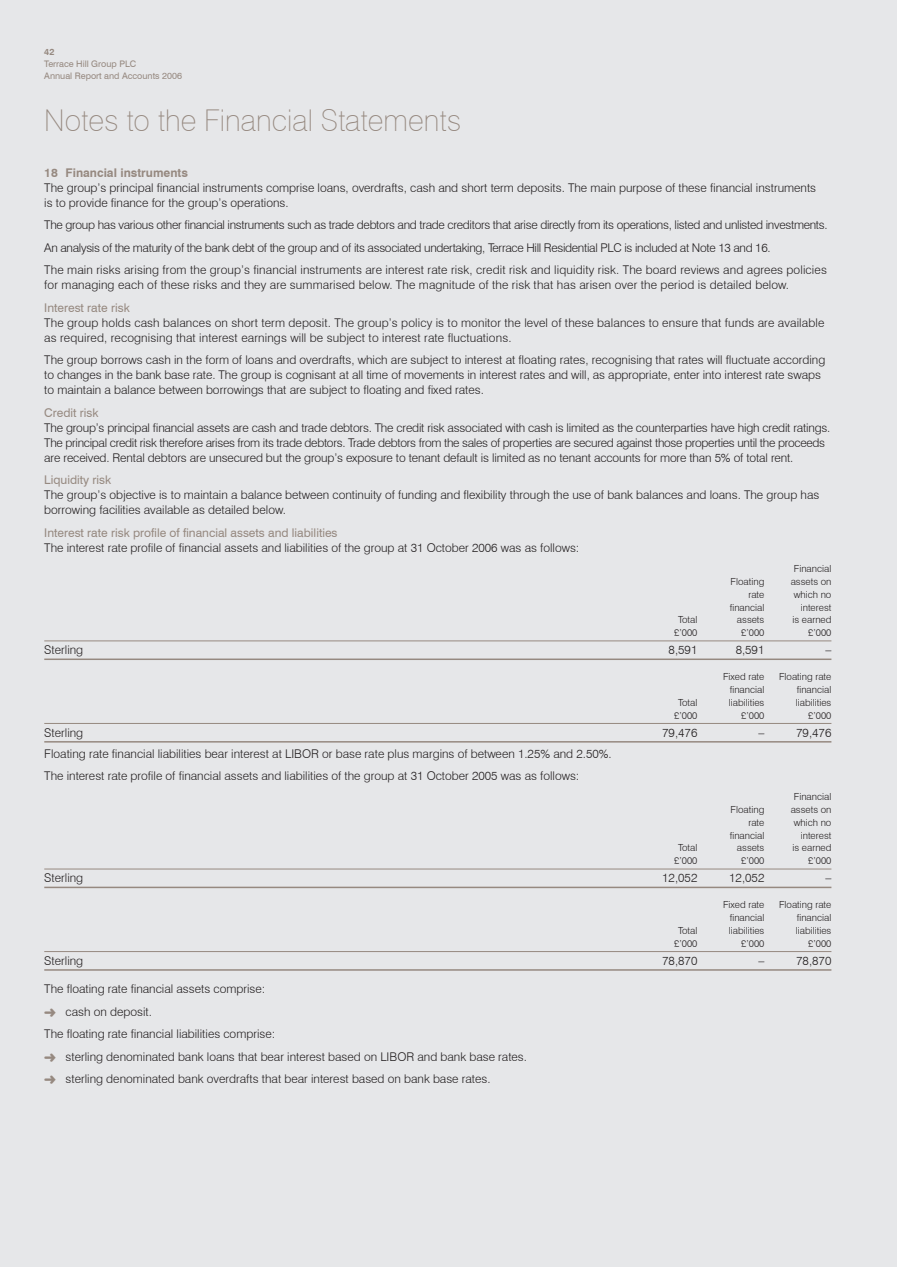
<style>
.page{position:relative;width:897px;height:1267px;background:#fff}
.page>*{position:absolute;margin:0;border:0;box-sizing:border-box;transform-origin:0 0}
.t1{font:100 30px "Swiss 721 BT";color:#968980}
.t2{font:300 12px/15px "Swiss 721 BT";color:#231f20}
.t3{font:300 12px/22.5px "Swiss 721 BT";letter-spacing:-.025em;color:#231f20}
.t4{font:12px "Swiss 721 BT";color:#968980}
.t5{font:700 12px "Swiss 721 BT";color:#968980}
.t6{font:300 9.75px "Swiss 721 BT";color:#231f20}
.t7{font:9px/12px "Swiss 721 BT";color:#968980}
.t8{font:700 9px "Swiss 721 BT";color:#968980}
</style>
<div class="page">
<div style="left:0;top:0;width:895px;height:1266px;background:#e6e7e9"></div>
<hr style="left:895px;top:0;width:1px;height:1266px;background:#e6e7e9">
<hr style="left:44px;top:640px;width:787px;height:1px;background:#968980">
<hr style="left:44px;top:658px;width:787px;height:2px;background:#968980">
<hr style="left:44px;top:723px;width:787px;height:1px;background:#968980">
<hr style="left:44px;top:741px;width:787px;height:1px;background:#968980">
<hr style="left:44px;top:868px;width:787px;height:1px;background:#968980">
<hr style="left:44px;top:886px;width:787px;height:2px;background:#968980">
<hr style="left:44px;top:951px;width:787px;height:1px;background:#968980">
<hr style="left:44px;top:969px;width:787px;height:1px;background:#968980">
<p class="t8" style="left:44px;top:47px;width:12px">42</p>
<p class="t7" style="left:44px;top:58px;width:139px">Terrace Hill Group PLC<br>Annual Report and Accounts 2006</p>
<h1 class="t1" style="left:44px;top:102px;width:418px">Notes to the Financial Statements</h1>
<p class="t5" style="left:44px;top:165px;width:145px">18 Financial instruments</p>
<p class="t2" style="left:44px;top:180px;width:773px">The group’s principal financial instruments comprise loans, overdrafts, cash and short term deposits. The main purpose of these financial instruments is to provide finance for the group’s operations.</p>
<p class="t3" style="left:44px;top:214px;width:784px">The group has various other financial instruments such as trade debtors and trade creditors that arise directly from its operations, listed and unlisted investments.<br>An analysis of the maturity of the bank debt of the group and of its associated undertaking, Terrace Hill Residential PLC is included at Note 13 and 16.<br>The main risks arising from the group’s financial instruments are interest rate risk, credit risk and liquidity risk. The board reviews and agrees policies</p>
<p class="t2" style="left:44px;top:277px;width:746px">for managing each of these risks and they are summarised below. The magnitude of the risk that has arisen over the period is detailed below.</p>
<p class="t4" style="left:44px;top:300px;width:87px">Interest rate risk</p>
<p class="t2" style="left:44px;top:315px;width:781px">The group holds cash balances on short term deposit. The group’s policy is to monitor the level of these balances to ensure that funds are available as required, recognising that interest earnings will be subject to interest rate fluctuations.</p>
<p class="t2" style="left:44px;top:352px;width:782px">The group borrows cash in the form of loans and overdrafts, which are subject to interest at floating rates, recognising that rates will fluctuate according to changes in the bank base rate. The group is cognisant at all time of movements in interest rates and will, as appropriate, enter into interest rate swaps to maintain a balance between borrowings that are subject to floating and fixed rates.</p>
<p class="t4" style="left:44px;top:405px;width:56px">Credit risk</p>
<p class="t2" style="left:44px;top:420px;width:787px">The group’s principal financial assets are cash and trade debtors. The credit risk associated with cash is limited as the counterparties have high credit ratings.<br>The principal credit risk therefore arises from its trade debtors. Trade debtors from the sales of properties are secured against those properties until the proceeds are received. Rental debtors are unsecured but the group’s exposure to tenant default is limited as no tenant accounts for more than 5% of total rent.</p>
<p class="t4" style="left:44px;top:473px;width:69px">Liquidity risk</p>
<p class="t2" style="left:44px;top:487px;width:776px">The group’s objective is to maintain a balance between continuity of funding and flexibility through the use of bank balances and loans. The group has borrowing facilities available as detailed below.</p>
<p class="t4" style="left:44px;top:525px;width:295px">Interest rate risk profile of financial assets and liabilities</p>
<p class="t2" style="left:44px;top:540px;width:536px">The interest rate profile of financial assets and liabilities of the group at 31 October 2006 was as follows:</p>
<p class="t6" style="left:793px;top:563px;width:39px">Financial</p>
<p class="t6" style="left:730px;top:575px;width:35px">Floating</p>
<p class="t6" style="left:790px;top:575px;width:42px">assets on</p>
<p class="t6" style="left:748px;top:588px;width:18px">rate</p>
<p class="t6" style="left:793px;top:588px;width:39px">which no</p>
<p class="t6" style="left:729px;top:601px;width:36px">financial</p>
<p class="t6" style="left:800px;top:601px;width:32px">interest</p>
<p class="t6" style="left:678px;top:614px;width:21px">Total</p>
<p class="t6" style="left:736px;top:614px;width:29px">assets</p>
<p class="t6" style="left:792px;top:614px;width:40px">is earned</p>
<p class="t6" style="left:674px;top:626px;width:25px">£’000</p>
<p class="t6" style="left:741px;top:626px;width:25px">£’000</p>
<p class="t6" style="left:808px;top:626px;width:25px">£’000</p>
<p class="t2" style="left:44px;top:642px;width:40px">Sterling</p>
<p class="t2" style="left:668px;top:642px;width:30px">8,591</p>
<p class="t2" style="left:735px;top:642px;width:30px">8,591</p>
<p class="t2" style="left:825px;top:642px;width:7px">–</p>
<p class="t6" style="left:723px;top:671px;width:43px">Fixed rate</p>
<p class="t6" style="left:778px;top:671px;width:54px">Floating rate</p>
<p class="t6" style="left:729px;top:683px;width:36px">financial</p>
<p class="t6" style="left:796px;top:683px;width:36px">financial</p>
<p class="t6" style="left:678px;top:696px;width:21px">Total</p>
<p class="t6" style="left:728px;top:696px;width:37px">liabilities</p>
<p class="t6" style="left:795px;top:696px;width:37px">liabilities</p>
<p class="t6" style="left:674px;top:709px;width:25px">£’000</p>
<p class="t6" style="left:741px;top:709px;width:25px">£’000</p>
<p class="t6" style="left:808px;top:709px;width:25px">£’000</p>
<p class="t2" style="left:44px;top:724px;width:40px">Sterling</p>
<p class="t2" style="left:662px;top:724px;width:37px">79,476</p>
<p class="t2" style="left:758px;top:724px;width:7px">–</p>
<p class="t2" style="left:796px;top:724px;width:37px">79,476</p>
<p class="t2" style="left:44px;top:742px;width:569px;line-height:22.5px">Floating rate financial liabilities bear interest at LIBOR or base rate plus margins of between 1.25% and 2.50%.<br>The interest rate profile of financial assets and liabilities of the group at 31 October 2005 was as follows:</p>
<p class="t6" style="left:793px;top:791px;width:39px">Financial</p>
<p class="t6" style="left:730px;top:803px;width:35px">Floating</p>
<p class="t6" style="left:790px;top:803px;width:42px">assets on</p>
<p class="t6" style="left:748px;top:816px;width:18px">rate</p>
<p class="t6" style="left:793px;top:816px;width:39px">which no</p>
<p class="t6" style="left:729px;top:829px;width:36px">financial</p>
<p class="t6" style="left:800px;top:829px;width:32px">interest</p>
<p class="t6" style="left:678px;top:842px;width:21px">Total</p>
<p class="t6" style="left:736px;top:842px;width:29px">assets</p>
<p class="t6" style="left:792px;top:842px;width:40px">is earned</p>
<p class="t6" style="left:674px;top:854px;width:25px">£’000</p>
<p class="t6" style="left:741px;top:854px;width:25px">£’000</p>
<p class="t6" style="left:808px;top:854px;width:25px">£’000</p>
<p class="t2" style="left:44px;top:870px;width:40px">Sterling</p>
<p class="t2" style="left:662px;top:870px;width:37px">12,052</p>
<p class="t2" style="left:729px;top:870px;width:37px">12,052</p>
<p class="t2" style="left:825px;top:870px;width:7px">–</p>
<p class="t6" style="left:723px;top:899px;width:43px">Fixed rate</p>
<p class="t6" style="left:778px;top:899px;width:54px">Floating rate</p>
<p class="t6" style="left:729px;top:911px;width:36px">financial</p>
<p class="t6" style="left:796px;top:911px;width:36px">financial</p>
<p class="t6" style="left:678px;top:924px;width:21px">Total</p>
<p class="t6" style="left:728px;top:924px;width:37px">liabilities</p>
<p class="t6" style="left:795px;top:924px;width:37px">liabilities</p>
<p class="t6" style="left:674px;top:937px;width:25px">£’000</p>
<p class="t6" style="left:741px;top:937px;width:25px">£’000</p>
<p class="t6" style="left:808px;top:937px;width:25px">£’000</p>
<p class="t2" style="left:44px;top:952px;width:40px">Sterling</p>
<p class="t2" style="left:662px;top:952px;width:37px">78,870</p>
<p class="t2" style="left:758px;top:952px;width:7px">–</p>
<p class="t2" style="left:796px;top:952px;width:37px">78,870</p>
<p class="t2" style="left:44px;top:981px;width:222px">The floating rate financial assets comprise:</p>
<p class="t2" style="left:66px;top:1003px;width:88px">cash on deposit.</p>
<p class="t2" style="left:44px;top:1026px;width:232px">The floating rate financial liabilities comprise:</p>
<p class="t2" style="left:66px;top:1048px;width:463px">sterling denominated bank loans that bear interest based on LIBOR and bank base rates.</p>
<p class="t2" style="left:66px;top:1071px;width:426px">sterling denominated bank overdrafts that bear interest based on bank base rates.</p>
</div>
